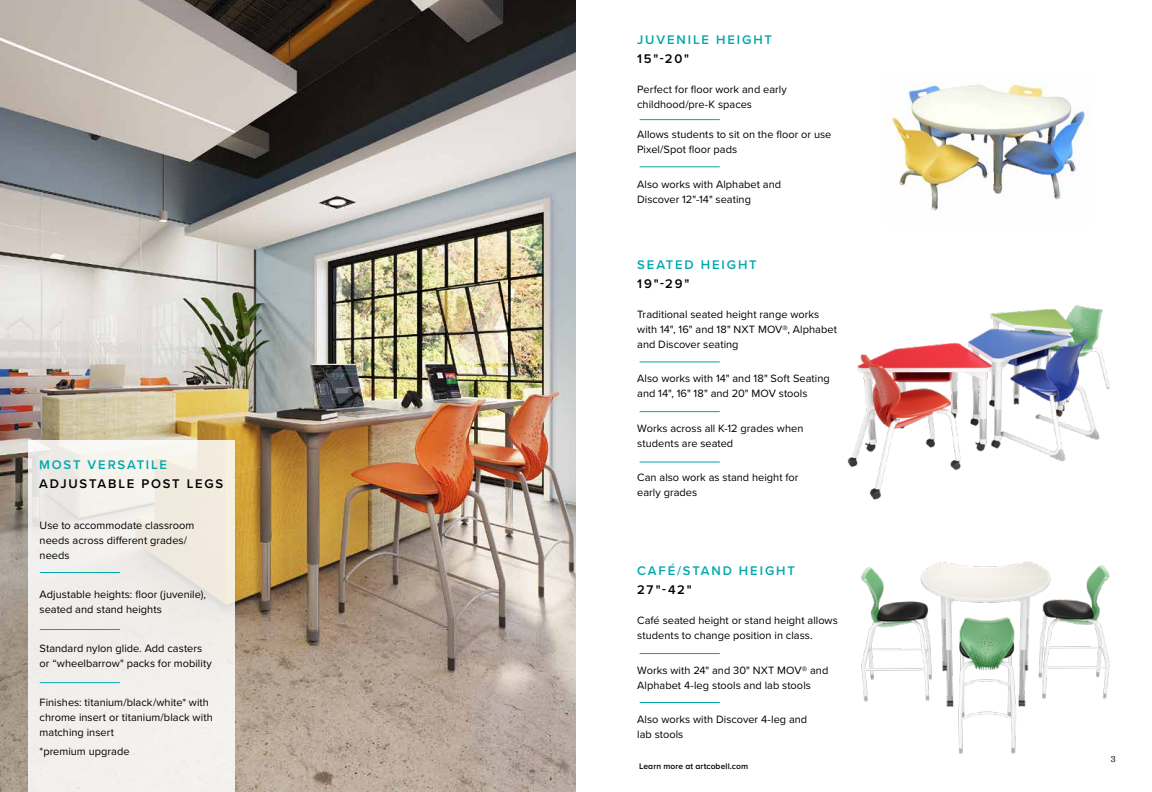
<style>
.page{position:relative;width:1152px;height:792px;background:#fff}
.page>*{position:absolute;margin:0;border:0;box-sizing:border-box;transform-origin:0 0}
.t1{font:600 13px "Proxima Nova";letter-spacing:.145em;color:#02a8ac}
.t2{font:600 13px "Proxima Nova";letter-spacing:.14em;color:#000}
.t3{font:11px/15px "Proxima Nova";letter-spacing:.005em;color:#000}
.t4{font:9.5px "Sentinel";color:#000}
.t5{font:600 8.5px "Proxima Nova";letter-spacing:.01em;color:#000}
</style>
<div class="page">
<img style="left:0;top:0;width:576px;height:792px">
<div style="left:28px;top:440px;width:207px;height:352px;background:linear-gradient(to right,#f0efed,#f3eee6)"></div>
<hr style="left:40px;top:572px;width:80px;height:1px;background:#02a8ac">
<hr style="left:640px;top:119px;width:80px;height:1px;background:#02a8ac">
<hr style="left:640px;top:166px;width:80px;height:1px;background:#02a8ac">
<hr style="left:640px;top:361px;width:80px;height:1px;background:#02a8ac">
<hr style="left:640px;top:411px;width:80px;height:1px;background:#02a8ac">
<hr style="left:640px;top:462px;width:80px;height:1px;background:#02a8ac">
<hr style="left:640px;top:653px;width:80px;height:1px;background:#02a8ac">
<hr style="left:640px;top:702px;width:80px;height:1px;background:#02a8ac">
<hr style="left:40px;top:629px;width:80px;height:1px;background:#02a8ac">
<hr style="left:40px;top:682px;width:80px;height:1px;background:#02a8ac">
<img style="left:847px;top:305px;width:263px;height:195px">
<img style="left:861px;top:561px;width:249px;height:194px">
<img style="left:888px;top:82px;width:203px;height:129px">
<p class="t1" style="left:39px;top:455px;width:129px">MOST VERSATILE</p>
<p class="t2" style="left:39px;top:474px;width:186px">ADJUSTABLE POST LEGS</p>
<p class="t3" style="left:40px;top:517px;width:156px">Use to accommodate classroom needs across different grades/ needs</p>
<p class="t3" style="left:40px;top:586px;width:168px">Adjustable heights: floor (juvenile), seated and stand heights</p>
<p class="t3" style="left:40px;top:640px;width:174px">Standard nylon glide. Add casters or “wheelbarrow" packs for mobility</p>
<p class="t3" style="left:40px;top:694px;width:175px">Finishes: titanium/black/white* with chrome insert or titanium/black with matching insert</p>
<p class="t3" style="left:40px;top:744px;width:92px">*premium upgrade</p>
<p class="t1" style="left:637px;top:30px;width:136px">JUVENILE HEIGHT</p>
<p class="t2" style="left:637px;top:49px;width:54px">15"-20"</p>
<p class="t3" style="left:637px;top:82px;width:151px">Perfect for floor work and early childhood/pre-K spaces</p>
<p class="t3" style="left:637px;top:127px;width:196px">Allows students to sit on the floor or use<br>Pixel/Spot floor pads</p>
<p class="t3" style="left:637px;top:176px;width:145px">Also works with Alphabet and<br>Discover 12"-14" seating</p>
<p class="t1" style="left:637px;top:255px;width:121px">SEATED HEIGHT</p>
<p class="t2" style="left:637px;top:274px;width:54px">19"-29"</p>
<p class="t3" style="left:637px;top:306px;width:201px">Traditional seated height range works with 14", 16" and 18" NXT MOV®, Alphabet and Discover seating</p>
<p class="t3" style="left:637px;top:371px;width:194px">Also works with 14" and 18" Soft Seating and 14", 16" 18" and 20" MOV stools</p>
<p class="t3" style="left:637px;top:420px;width:168px">Works across all K-12 grades when students are seated</p>
<p class="t3" style="left:637px;top:470px;width:163px">Can also work as stand height for early grades</p>
<p class="t1" style="left:637px;top:561px;width:159px">CAFÉ/STAND HEIGHT</p>
<p class="t2" style="left:637px;top:580px;width:56px">27"-42"</p>
<p class="t3" style="left:637px;top:613px;width:202px">Café seated height or stand height allows students to change position in class.</p>
<p class="t3" style="left:637px;top:662px;width:193px">Works with 24" and 30" NXT MOV® and<br>Alphabet 4-leg stools and lab stools</p>
<p class="t3" style="left:637px;top:712px;width:172px">Also works with Discover 4-leg and lab stools</p>
<p class="t5" style="left:639px;top:760px;width:111px">Learn more at artcobell.com</p>
<p class="t4" style="left:1111px;top:751px;width:6px">3</p>
</div>
